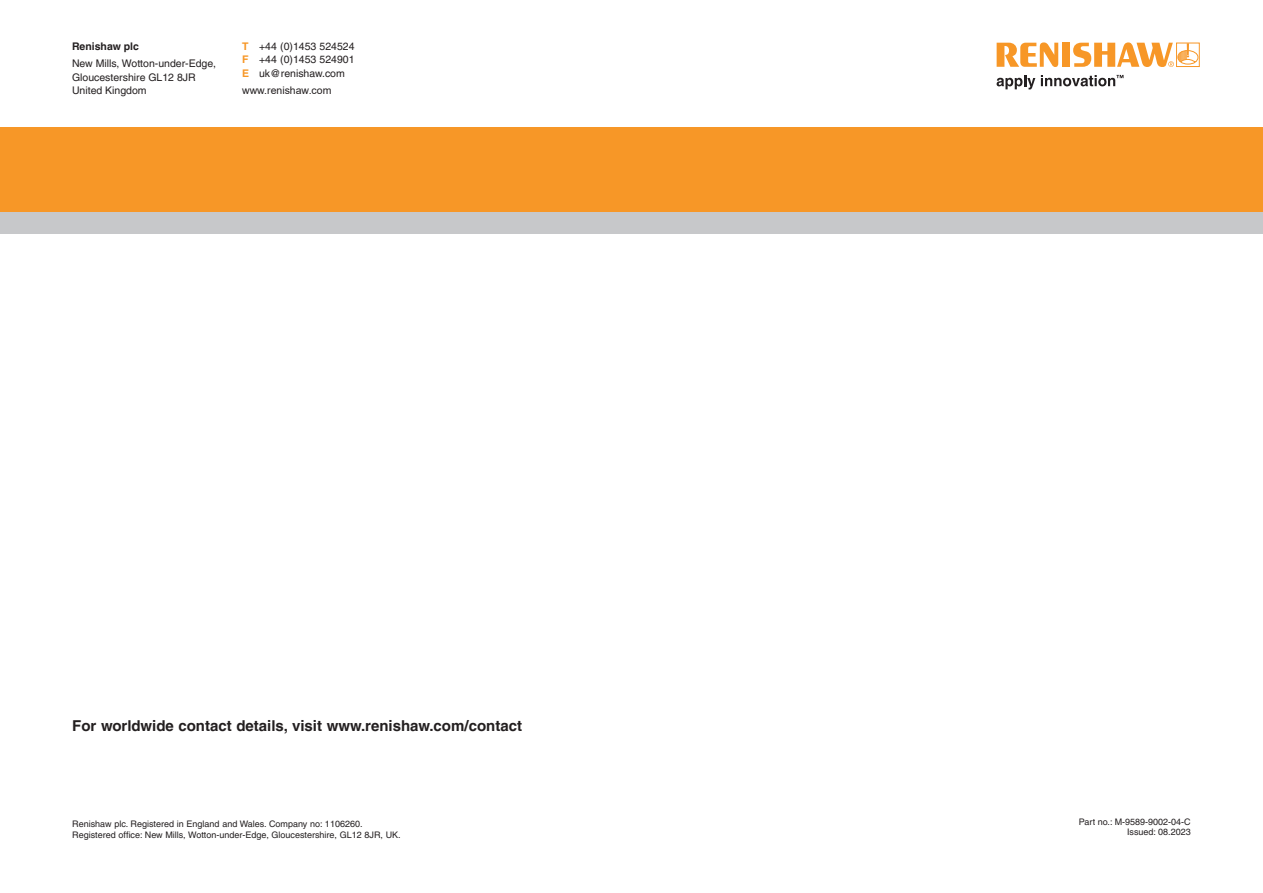
<style>
.page{position:relative;width:1263px;height:893px;background:#fff}
.page>*{position:absolute;margin:0;border:0;box-sizing:border-box;transform-origin:0 0}
.t1{font:700 15px "Helvetica LT Pro";color:#231f20}
.t2{font:10.5px/13.5px "Helvetica LT Pro";color:#231f20}
.t3{font:10.5px "Arial";color:#231f20}
.t4{font:700 10.5px "Helvetica LT Pro";color:#231f20}
.t5{font:9px "Helvetica LT Pro";color:#231f20}
.s1{font-weight:700;color:#f79727}
</style>
<div class="page">
<div style="left:1px;top:127px;width:1262px;height:85px;background:#f79727"></div>
<div style="left:1px;top:212px;width:1262px;height:22px;background:#c7c8ca"></div>
<svg style="left:997px;top:42px;width:61px;height:25px"></svg>
<div style="left:1062px;top:43px;width:8px;height:24px;background:#f79727"></div>
<svg style="left:996px;top:75px;width:39px;height:14px"></svg>
<div style="left:1176px;top:43px;width:24px;height:24px;border:1px solid #f79727"></div>
<svg style="left:1073px;top:42px;width:125px;height:25px"></svg>
<svg style="left:1041px;top:75px;width:82px;height:11px"></svg>
<p class="t4" style="left:72px;top:39px;width:68px">Renishaw plc</p>
<p class="t2" style="left:72px;top:57px;width:146px">New Mills, Wotton-under-Edge,<br>Gloucestershire GL12 8JR<br>United Kingdom</p>
<p class="t2" style="left:242px;top:39px;width:114px"><span class="s1">T</span> +44 (0)1453 524524</p>
<p class="t2" style="left:242px;top:53px;width:114px"><span class="s1">F</span> +44 (0)1453 524901</p>
<p class="t2" style="left:242px;top:66px;width:104px"><span class="s1">E</span> uk@renishaw.com</p>
<p class="t3" style="left:242px;top:83px;width:91px">www.renishaw.com</p>
<p class="t1" style="left:72px;top:717px;width:451px">For worldwide contact details, visit www.renishaw.com/contact</p>
<p class="t5" style="left:72px;top:819px;width:292px">Renishaw plc. Registered in England and Wales. Company no: 1106260.</p>
<p class="t5" style="left:72px;top:829px;width:330px">Registered office: New Mills, Wotton-under-Edge, Gloucestershire, GL12 8JR, UK.</p>
<p class="t5" style="left:1079px;top:816px;width:113px">Part no.: M-9589-9002-04-C</p>
<p class="t5" style="left:1127px;top:827px;width:65px">Issued: 08.2023</p>
</div>
